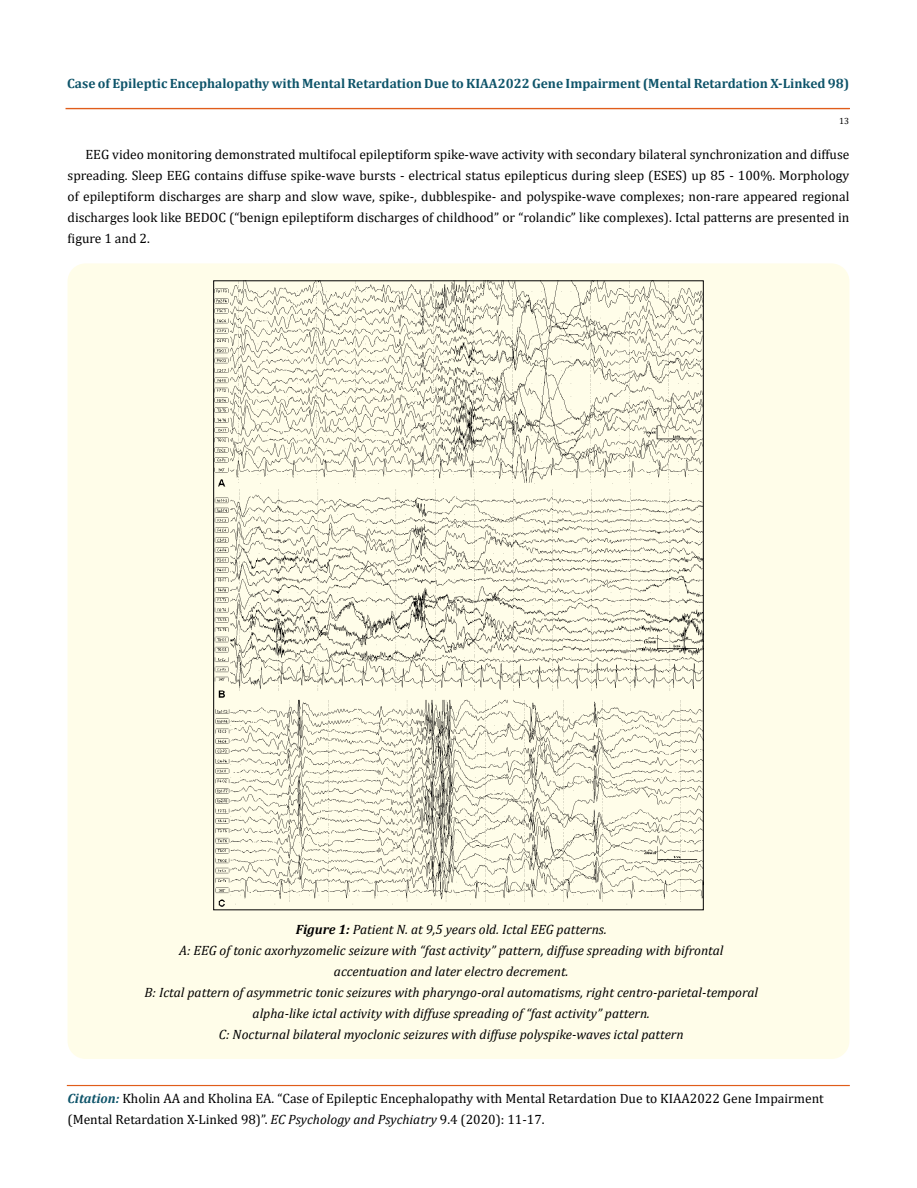
<style>
.page{position:relative;width:917px;height:1188px;background:#fff}
.page>*{position:absolute;margin:0;border:0;box-sizing:border-box;transform-origin:0 0}
.t1{font:13.5px/21px "Cambria";color:#000}
.t2{font:italic 13.5px/21px "Cambria";color:#000;text-align:center}
.t3{font:700 13.5px "Cambria";color:#0e546a}
.t4{font:9px "Cambria";color:#000}
.s1{font-weight:700}
.s2{font-weight:700;font-style:italic;color:#0e546a}
.s3{font-style:italic}
</style>
<div class="page">
<div style="left:66px;top:108px;width:783px;height:1px;border:1px solid #e05d1a"></div>
<div style="left:67px;top:1085px;width:782px;height:1px;border:1px solid #e05d1a"></div>
<div style="left:68px;top:263px;width:781px;height:796px;background:#fffde9;border-radius:18px"></div>
<img style="left:216px;top:283px;width:485px;height:624px">
<p class="t3" style="left:67px;top:74px;width:783px">Case of Epileptic Encephalopathy with Mental Retardation Due to KIAA2022 Gene Impairment (Mental Retardation X-Linked 98)</p>
<p class="t4" style="left:839px;top:116px;width:11px">13</p>
<p class="t1" style="left:68px;top:144px;width:783px;text-align:justify;text-indent:18px">EEG video monitoring demonstrated multifocal epileptiform spike-wave activity with secondary bilateral synchronization and diffuse spreading. Sleep EEG contains diffuse spike-wave bursts - electrical status epilepticus during sleep (ESES) up 85 - 100%. Morphology of epileptiform discharges are sharp and slow wave, spike-, dubblespike- and polyspike-wave complexes; non-rare appeared regional discharges look like BEDOC (“benign epileptiform discharges of childhood” or “rolandic” like complexes). Ictal patterns are presented in figure 1 and 2.</p>
<p class="t2" style="left:144px;top:918px;width:615px"><span class="s1">Figure 1:</span> Patient N. at 9,5 years old. Ictal EEG patterns.<br>А: EEG of tonic axorhyzomelic seizure with “fast activity” pattern, diffuse spreading with bifrontal accentuation and later electro decrement.<br>B: Ictal pattern of asymmetric tonic seizures with pharyngo-oral automatisms, right centro-parietal-temporal alpha-like ictal activity with diffuse spreading of “fast activity” pattern.<br>C: Nocturnal bilateral myoclonic seizures with diffuse polyspike-waves ictal pattern</p>
<p class="t1" style="left:67px;top:1088px;width:757px"><span class="s2">Citation:</span> Kholin AA and Kholina EA. “Case of Epileptic Encephalopathy with Mental Retardation Due to KIAA2022 Gene Impairment (Mental Retardation X-Linked 98)”. <span class="s3">EC Psychology and Psychiatry</span> 9.4 (2020): 11-17.</p>
</div>
